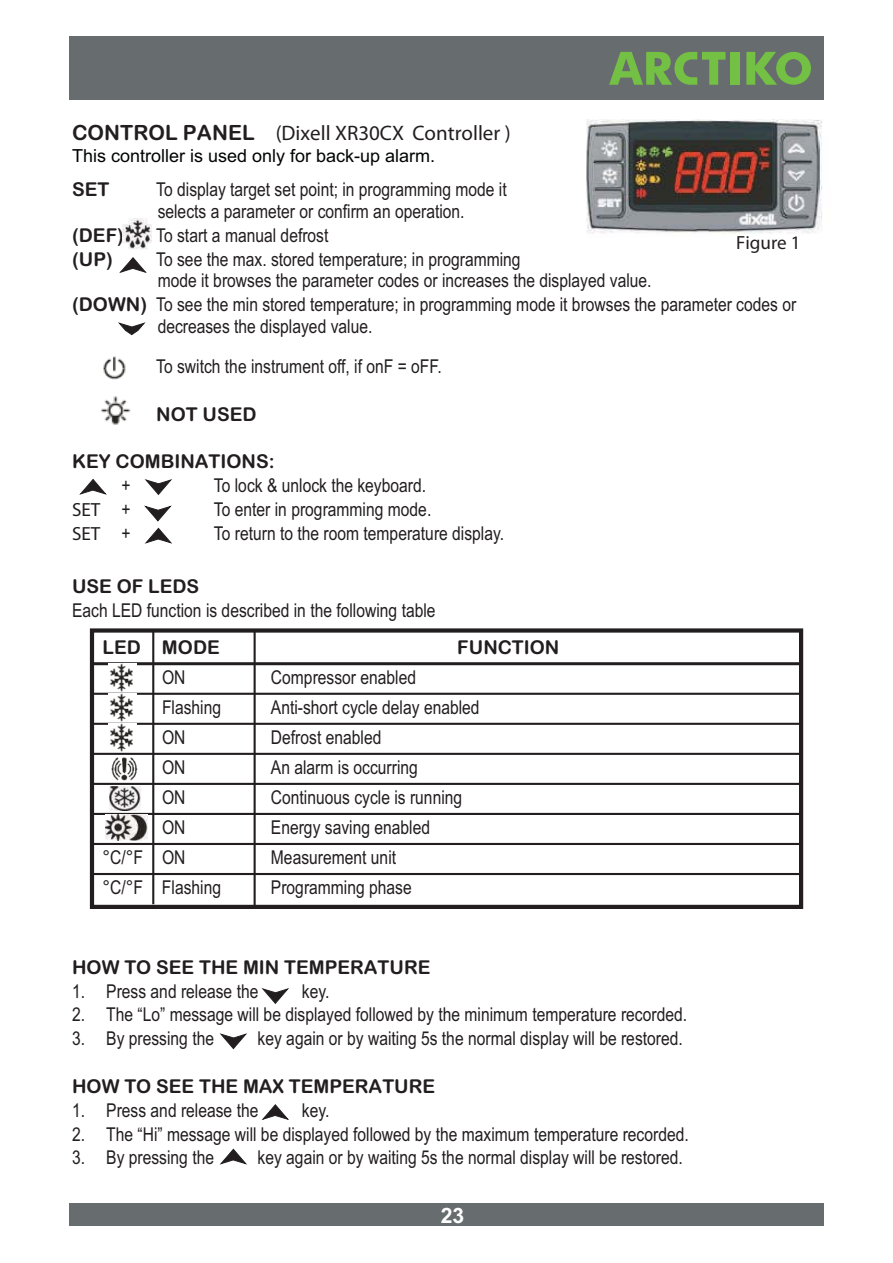
<style>
.page{position:relative;width:893px;height:1263px;background:#fff}
.page>*{position:absolute;margin:0;border:0;box-sizing:border-box;transform-origin:0 0}
.t1{font:700 21.15px "Arial";color:#fff}
.t2{font:21px "Arial";color:#221e1f}
.t3{font:19.05px/24px "Arial Narrow";color:#221e1f}
.t4{font:19.05px "Arial Rounded MT Bold";color:#221e1f}
.t5{font:700 19.05px "Arial Narrow";color:#221e1f}
.t6{font:italic 19.05px "Arial Narrow";color:#221e1f}
.t7{font:18px "Arial";color:#010202}
.s1{font-family:"Arial Rounded MT Bold"}
.s2{font-weight:400}
</style>
<div class="page">
<div style="left:69px;top:1204px;width:754px;height:22px;background:#676c6e"></div>
<div style="left:69px;top:36px;width:754px;height:64px;background:#676c6e"></div>
<svg style="left:609px;top:52px;width:116px;height:33px"></svg>
<div style="left:730px;top:52px;width:9px;height:33px;background:#74c044"></div>
<svg style="left:746px;top:52px;width:65px;height:33px"></svg>
<svg style="left:119px;top:257px;width:28px;height:16px"></svg>
<svg style="left:118px;top:322px;width:28px;height:13px"></svg>
<svg style="left:261px;top:988px;width:28px;height:16px"></svg>
<svg style="left:219px;top:1033px;width:28px;height:16px"></svg>
<svg style="left:144px;top:505px;width:28px;height:17px"></svg>
<svg style="left:144px;top:528px;width:28px;height:16px"></svg>
<svg style="left:261px;top:1104px;width:28px;height:16px"></svg>
<svg style="left:219px;top:1148px;width:28px;height:17px"></svg>
<svg style="left:79px;top:479px;width:28px;height:16px"></svg>
<svg style="left:144px;top:479px;width:28px;height:16px"></svg>
<img style="left:586px;top:119px;width:236px;height:115px">
<img style="left:101px;top:396px;width:30px;height:29px">
<img style="left:103px;top:357px;width:23px;height:23px">
<div style="left:90px;top:628px;width:713px;height:281px;border:4px solid #221e1f"></div>
<hr style="left:94px;top:662px;width:708px;height:3px;background:#221e1f">
<hr style="left:94px;top:693px;width:708px;height:2px;background:#221e1f">
<hr style="left:94px;top:723px;width:708px;height:2px;background:#221e1f">
<hr style="left:94px;top:753px;width:708px;height:2px;background:#221e1f">
<hr style="left:94px;top:783px;width:708px;height:2px;background:#221e1f">
<hr style="left:94px;top:813px;width:708px;height:2px;background:#221e1f">
<hr style="left:94px;top:843px;width:708px;height:2px;background:#221e1f">
<hr style="left:94px;top:873px;width:708px;height:2px;background:#221e1f">
<hr style="left:152px;top:631px;width:2px;height:273px;background:#221e1f">
<img style="left:109px;top:664px;width:28px;height:28px">
<img style="left:109px;top:694px;width:28px;height:28px">
<img style="left:109px;top:724px;width:28px;height:28px">
<img style="left:111px;top:757px;width:26px;height:24px">
<img style="left:110px;top:787px;width:31px;height:24px">
<img style="left:105px;top:815px;width:43px;height:25px">
<hr style="left:254px;top:629px;width:2px;height:276px;background:#221e1f">
<img style="left:123px;top:218px;width:28px;height:32px">
<p class="t2" style="left:72px;top:121px;width:440px"><span class="s1">CONTROL PANEL</span> (Dixell XR30CX Controller )</p>
<p class="t4" style="left:72px;top:178px;width:39px">SET</p>
<p class="t3" style="left:156px;top:180px;width:352px;line-height:21.6px">To display target set point; in programming mode it selects a parameter or confirm an operation.</p>
<p class="t4" style="left:72px;top:224px;width:53px">(DEF)</p>
<p class="t7" style="left:72px;top:149px;width:364px">This controller is used only for back-up alarm.</p>
<p class="t3" style="left:72px;top:225px;width:450px;text-indent:84px">To start a manual defrost<br><span class="s1">(UP)</span> To see the max. stored temperature; in programming</p>
<p class="t3" style="left:72px;top:270px;width:726px;text-indent:86px">mode it browses the parameter codes or increases the displayed value.<br><span class="s1">(DOWN)</span> To see the min stored temperature; in programming mode it browses the parameter codes or</p>
<p class="t3" style="left:156px;top:308px;width:287px;line-height:40px">decreases the displayed value.<br>To switch the instrument off, if onF = oFF.</p>
<p class="t4" style="left:156px;top:403px;width:102px">NOT USED</p>
<p class="t4" style="left:72px;top:451px;width:204px">KEY COMBINATIONS:</p>
<p class="t3" style="left:121px;top:475px;width:11px">+</p>
<p class="t3" style="left:214px;top:475px;width:214px">To lock &amp; unlock the keyboard.</p>
<p class="t5" style="left:72px;top:502px;width:60px">SET <span class="s2">+</span></p>
<p class="t3" style="left:214px;top:499px;width:219px">To enter in programming mode.</p>
<p class="t5" style="left:72px;top:526px;width:60px">SET <span class="s2">+</span></p>
<p class="t3" style="left:214px;top:523px;width:292px">To return to the room temperature display.</p>
<p class="t4" style="left:72px;top:576px;width:129px">USE OF LEDS</p>
<p class="t3" style="left:72px;top:600px;width:365px">Each LED function is described in the following table</p>
<p class="t6" style="left:736px;top:231px;width:66px">Figure 1</p>
<p class="t4" style="left:102px;top:636px;width:119px">LED MODE</p>
<p class="t4" style="left:457px;top:636px;width:104px">FUNCTION</p>
<p class="t3" style="left:162px;top:667px;width:25px">ON</p>
<p class="t3" style="left:271px;top:667px;width:147px">Compressor enabled</p>
<p class="t3" style="left:162px;top:697px;width:61px">Flashing</p>
<p class="t3" style="left:271px;top:697px;width:210px">Anti-short cycle delay enabled</p>
<p class="t3" style="left:162px;top:727px;width:25px">ON</p>
<p class="t3" style="left:271px;top:727px;width:112px">Defrost enabled</p>
<p class="t3" style="left:162px;top:757px;width:25px">ON</p>
<p class="t3" style="left:271px;top:757px;width:148px">An alarm is occurring</p>
<p class="t3" style="left:162px;top:787px;width:25px">ON</p>
<p class="t3" style="left:271px;top:787px;width:193px">Continuous cycle is running</p>
<p class="t3" style="left:162px;top:817px;width:25px">ON</p>
<p class="t3" style="left:271px;top:817px;width:161px">Energy saving enabled</p>
<p class="t3" style="left:102px;top:847px;width:84px">°C/°F ON</p>
<p class="t3" style="left:271px;top:847px;width:127px">Measurement unit</p>
<p class="t3" style="left:102px;top:877px;width:120px">°C/°F Flashing</p>
<p class="t3" style="left:271px;top:877px;width:142px">Programming phase</p>
<p class="t4" style="left:72px;top:956px;width:360px">HOW TO SEE THE MIN TEMPERATURE</p>
<p class="t3" style="left:72px;top:981px;width:188px">1. Press and release the</p>
<p class="t3" style="left:302px;top:981px;width:29px">key.</p>
<p class="t3" style="left:72px;top:1005px;width:616px">2. The “Lo” message will be displayed followed by the minimum temperature recorded.</p>
<p class="t3" style="left:72px;top:1028px;width:144px">3. By pressing the</p>
<p class="t3" style="left:258px;top:1028px;width:427px">key again or by waiting 5s the normal display will be restored.</p>
<p class="t4" style="left:72px;top:1075px;width:365px">HOW TO SEE THE MAX TEMPERATURE</p>
<p class="t3" style="left:72px;top:1100px;width:188px">1. Press and release the</p>
<p class="t3" style="left:302px;top:1100px;width:29px">key.</p>
<p class="t3" style="left:72px;top:1124px;width:618px">2. The “Hi” message will be displayed followed by the maximum temperature recorded.</p>
<p class="t3" style="left:72px;top:1147px;width:144px">3. By pressing the</p>
<p class="t3" style="left:258px;top:1147px;width:427px">key again or by waiting 5s the normal display will be restored.</p>
<p class="t1" style="left:441px;top:1208px;width:25px">23</p>
</div>
